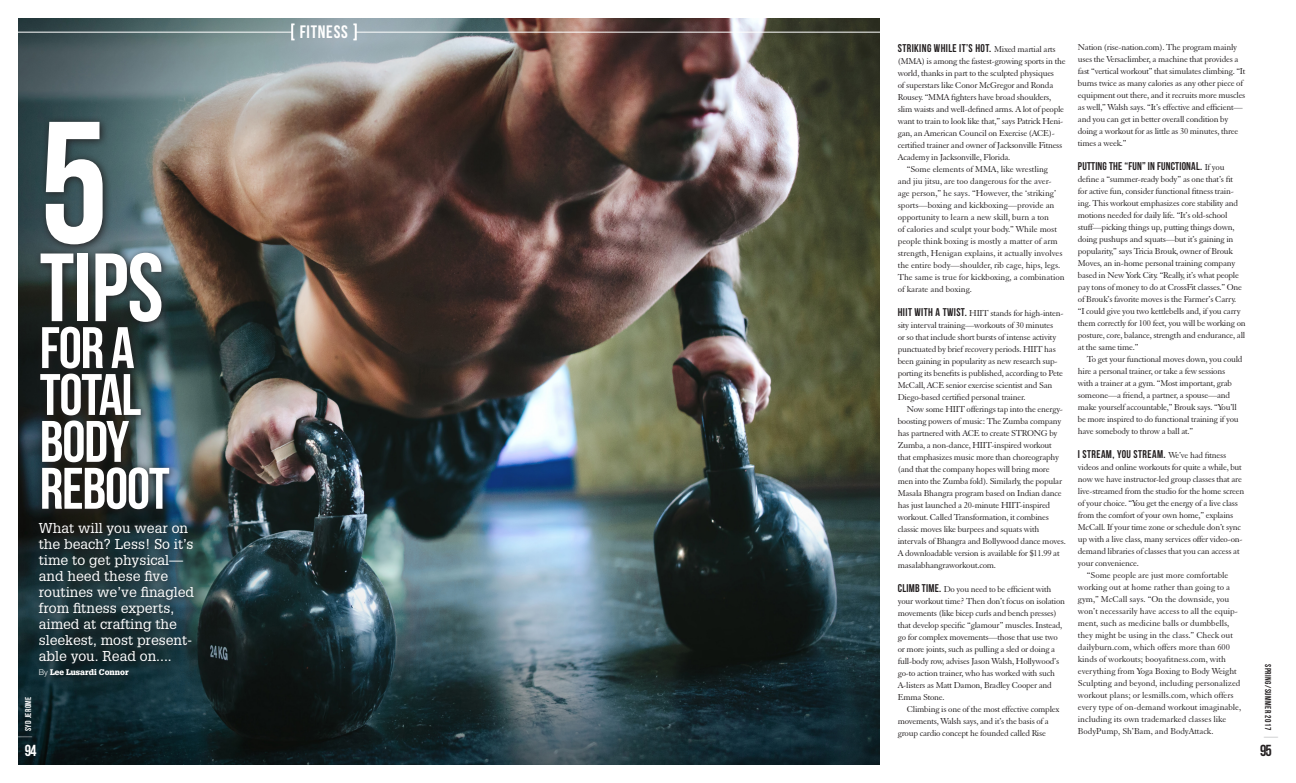
<style>
.page{position:relative;width:1296px;height:783px;background:#fff}
.page>*{position:absolute;margin:0;border:0;box-sizing:border-box;transform-origin:0 0}
.SS16_Init_cap{font:173px "Bebas Neue";color:#fff}
.SS16_Init_cap-2{font:96.6px "Bebas Neue";color:#fff}
.SS16_Init_cap-3{font:58.4px "Bebas Neue";letter-spacing:-.02em;color:#fff}
.t1{font:18px "Bebas Neue";letter-spacing:.04em;color:#fff}
.t2{font:16px "Bebas Neue";color:#fff}
.t3{font:16px "Bebas Neue";color:#231f20}
.t4{font:14px/16px "Glypha";color:#fff}
.SS16_body_graph{font:700 11.2px "Bebas Neue";letter-spacing:.035em;color:#231f20}
.SS16_body_graph-2{font:700 11.2px "Bebas Neue";letter-spacing:.015em;color:#231f20}
.SS16_body_graph-3{font:9.2px/12px "Elegant Garamond BT";letter-spacing:-.025em;color:#231f20}
.SS16_body_graph-4{font:9.2px/12px "Elegant Garamond BT";letter-spacing:-.005em;color:#231f20}
.t5{font:8.5px "Bebas Neue";letter-spacing:.05em;color:#231f20}
.t6{font:700 8.5px "Bebas Neue";letter-spacing:.05em;color:#fff}
.t7{font:900 8px "Glypha";color:#fff}
.s1{font-family:"Helvetica Neue";font-weight:300}
.s2{font-weight:400;font-size:17px}
.s3{font-family:"Elegant Garamond BT";font-weight:400;font-size:9.2px}
.s4{font-family:"Bebas Neue";font-weight:700;font-size:11.2px}
.s5{font-size:17px;color:#939598}
</style>
<div class="page">
<img style="left:18px;top:18px;width:862px;height:747px">
<svg style="left:33px;top:517px;width:169px;height:168px;background:#1d3439"></svg>
<svg style="left:34px;top:116px;width:144px;height:402px;background:#344043"></svg>
<svg style="left:292px;top:24px;width:2px;height:16px"></svg>
<hr style="left:0;top:32px;width:292px;height:1px;background:#fff">
<svg style="left:354px;top:24px;width:2px;height:16px"></svg>
<hr style="left:356px;top:32px;width:526px;height:1px;background:#fff">
<p class="SS16_Init_cap" style="left:40px;top:88px;width:70px">5</p>
<p class="SS16_Init_cap-2" style="left:40px;top:235px;width:125px">TIPS</p>
<p class="SS16_Init_cap-3" style="left:40px;top:316px;width:96px">FOR A</p>
<p class="SS16_Init_cap-3" style="left:40px;top:363px;width:103px">TOTAL</p>
<p class="SS16_Init_cap-3" style="left:40px;top:410px;width:91px">BODY</p>
<p class="SS16_Init_cap-3" style="left:40px;top:457px;width:131px">REBOOT</p>
<p class="t4" style="left:39px;top:520px;width:157px">What will you wear on the beach? Less! So it’s time to get physical— and heed these five routines we’ve finagled from fitness experts, aimed at crafting the sleekest, most present&shy;able you. Read on....</p>
<p class="t7" style="left:39px;top:667px;width:91px"><span class="s1">By</span> Lee Lusardi Connor</p>
<p class="t6" style="left:24px;top:738px;width:43px;rotate:-90deg"><span class="s2">|</span> SYD JEROME</p>
<p class="t2" style="left:25px;top:742px;width:13px">94</p>
<p class="t1" style="left:300px;top:22px;width:50px">FITNESS</p>
<p class="SS16_body_graph" style="left:898px;top:42px;width:159px">STRIKING WHILE IT’S HOT. <span class="s3">Mixed martial arts</span></p>
<p class="SS16_body_graph-3" style="left:898px;top:55px;width:169px">(MMA) is among the fastest-growing sports in the world, thanks in part to the sculpted physiques<br>of superstars like Conor McGregor and Ronda Rousey. “MMA fighters have broad shoulders, slim waists and well-defined arms. A lot of people want to train to look like that,” says Patrick Heni&shy;gan, an American Council on Exercise (ACE)- certified trainer and owner of Jacksonville Fitness Academy in Jacksonville, Florida.</p>
<p class="SS16_body_graph-4" style="left:898px;top:163px;width:168px;text-indent:9px">“Some elements of MMA, like wrestling<br>and jiu jitsu, are too dangerous for the aver&shy;age person,” he says. “However, the ‘striking’ sports—boxing and kickboxing—provide an opportunity to learn a new skill, burn a ton<br>of calories and sculpt your body.” While most people think boxing is mostly a matter of arm strength, Henigan explains, it actually involves the entire body—shoulder, rib cage, hips, legs.<br>The same is true for kickboxing, a combination of karate and boxing.</p>
<p class="SS16_body_graph-3" style="left:898px;top:307px;width:167px"><span class="s4">HIIT WITH A TWIST.</span> HIIT stands for high-inten&shy;sity interval training—workouts of 30 minutes<br>or so that include short bursts of intense activity punctuated by brief recovery periods. HIIT has been gaining in popularity as new research sup&shy;porting its benefits is published, according to Pete McCall, ACE senior exercise scientist and San Diego-based certified personal trainer.</p>
<p class="SS16_body_graph-3" style="left:898px;top:403px;width:170px;text-indent:9px">Now some HIIT offerings tap into the energy&shy;boosting powers of music: The Zumba company has partnered with ACE to create STRONG by Zumba, a non-dance, HIIT-inspired workout that emphasizes music more than choreography (and that the company hopes will bring more men into the Zumba fold). Similarly, the popular Masala Bhangra program based on Indian dance has just launched a 20-minute HIIT-inspired workout. Called Transformation, it combines classic moves like burpees and squats with intervals of Bhangra and Bollywood dance moves.<br>A downloadable version is available for $11.99 at masalabhangraworkout.com.</p>
<p class="SS16_body_graph-3" style="left:898px;top:583px;width:169px"><span class="s4">CLIMB TIME.</span> Do you need to be efficient with your workout time? Then don’t focus on isolation movements (like bicep curls and bench presses) that develop specific “glamour” muscles. Instead, go for complex movements—those that use two or more joints, such as pulling a sled or doing a full-body row, advises Jason Walsh, Hollywood’s go-to action trainer, who has worked with such A-listers as Matt Damon, Bradley Cooper and Emma Stone.</p>
<p class="SS16_body_graph-3" style="left:898px;top:703px;width:163px;text-indent:9px">Climbing is one of the most effective complex movements, Walsh says, and it’s the basis of a group cardio concept he founded called Rise</p>
<p class="SS16_body_graph-3" style="left:1078px;top:41px;width:169px">Nation (rise-nation.com). The program mainly uses the Versaclimber, a machine that provides a fast “vertical workout” that simulates climbing. “It burns twice as many calories as any other piece of equipment out there, and it recruits more muscles as well,” Walsh says. “It’s effective and efficient— and you can get in better overall condition by doing a workout for as little as 30 minutes, three times a week.”</p>
<p class="SS16_body_graph-2" style="left:1078px;top:160px;width:148px">PUTTING THE “FUN” IN FUNCTIONAL. <span class="s3">If you</span></p>
<p class="SS16_body_graph-3" style="left:1078px;top:173px;width:169px">define a “summer-ready body” as one that’s fit<br>for active fun, consider functional fitness train&shy;ing. This workout emphasizes core stability and motions needed for daily life. “It’s old-school stuff—picking things up, putting things down, doing pushups and squats—but it’s gaining in popularity,” says Tricia Brouk, owner of Brouk Moves, an in-home personal training company based in New York City. “Really, it’s what people pay tons of money to do at CrossFit classes.” One of Brouk’s favorite moves is the Farmer’s Carry.<br>“I could give you two kettlebells and, if you carry them correctly for 100 feet, you will be working on posture, core, balance, strength and endurance, all at the same time.”</p>
<p class="SS16_body_graph-3" style="left:1078px;top:353px;width:166px;text-indent:9px">To get your functional moves down, you could hire a personal trainer, or take a few sessions with a trainer at a gym. “Most important, grab someone—a friend, a partner, a spouse—and make yourself accountable,” Brouk says. “You’ll be more inspired to do functional training if you have somebody to throw a ball at.”</p>
<p class="SS16_body_graph" style="left:1078px;top:448px;width:150px">I STREAM, YOU STREAM. <span class="s3">We’ve had fitness</span></p>
<p class="SS16_body_graph-3" style="left:1078px;top:461px;width:168px">videos and online workouts for quite a while, but now we have instructor-led group classes that are live-streamed from the studio for the home screen of your choice. “You get the energy of a live class from the comfort of your own home,” explains McCall. If your time zone or schedule don’t sync up with a live class, many services offer video-on&shy;demand libraries of classes that you can access at your convenience.</p>
<p class="SS16_body_graph-4" style="left:1078px;top:569px;width:165px;text-indent:9px">“Some people are just more comfortable working out at home rather than going to a gym,” McCall says. “On the downside, you won’t necessarily have access to all the equip&shy;ment, such as medicine balls or dumbbells, they might be using in the class.” Check out dailyburn.com, which offers more than 600 kinds of workouts; booyafitness.com, with everything from Yoga Boxing to Body Weight Sculpting and beyond, including personalized workout plans; or lesmills.com, which offers every type of on-demand workout imaginable, including its own trademarked classes like BodyPump, Sh’Bam, and BodyAttack.</p>
<p class="t5" style="left:1273px;top:664px;width:75px;rotate:90deg">SPRING/SUMMER 2017 <span class="s5">|</span></p>
<p class="t3" style="left:1260px;top:742px;width:13px">95</p>
</div>
